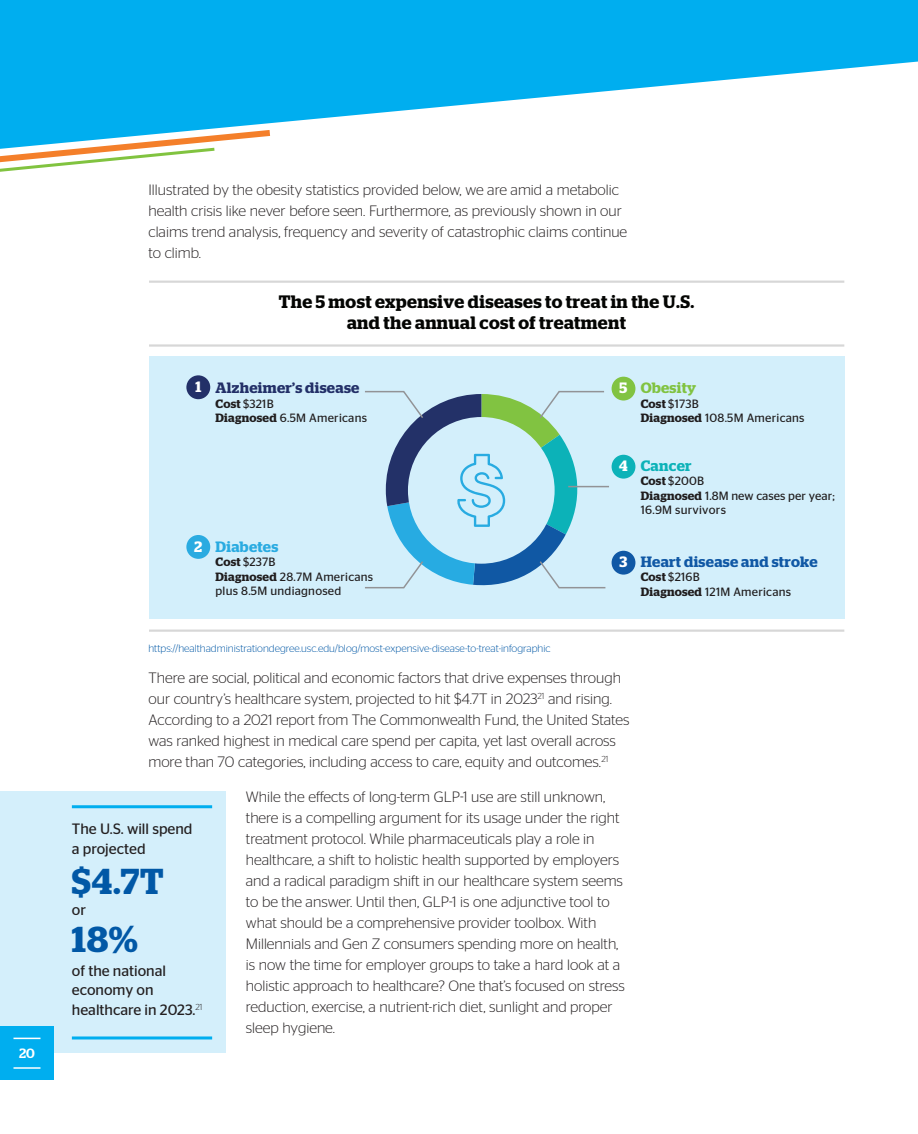
<style>
.page{position:relative;width:918px;height:1134px;background:#fff}
.page>*{position:absolute;margin:0;border:0;box-sizing:border-box;transform-origin:0 0}
.t1{font:600 36px "Stag";color:#0158a6}
.t2{font:600 18px/21px "Stag";letter-spacing:.02em;color:#040503;text-align:center}
.t3{font:300 15px/21px "Stag Sans";color:#231f20}
.t4{font:15px/19.5px "Stag Sans";color:#231f20}
.t5{font:600 15px "Stag";letter-spacing:.02em;color:#1058a5}
.t6{font:600 15px "Stag";letter-spacing:.02em;color:#233068}
.t7{font:600 15px "Stag";letter-spacing:.02em;color:#2aabe1}
.t8{font:600 15px "Stag";letter-spacing:.02em;color:#81c341}
.t9{font:600 15px "Stag";letter-spacing:.02em;color:#0cb2b8}
.t10{font:600 15px "Stag";color:#fff}
.t11{font:500 13.5px "Stag";color:#fff}
.t12{font:12px/14.4px "Stag Sans";letter-spacing:.02em;color:#201d1e}
.t13{font:300 10.5px "Stag Sans";color:#0158a6}
.s1{font-family:"Stag";font-weight:600}
</style>
<div class="page">
<svg style="left:0;top:0;width:918px;height:126px;fill:#00aeef"></svg>
<svg style="left:0;top:126px;width:271px;height:46px"></svg>
<div style="left:149px;top:356px;width:696px;height:263px;background:#d3effb"></div>
<hr style="left:149px;top:344px;width:695px;height:3px;background:#d7d7d7">
<hr style="left:149px;top:630px;width:695px;height:2px;background:#d7d7d7">
<hr style="left:149px;top:281px;width:695px;height:2px;background:#d7d7d7">
<hr style="left:568px;top:486px;width:41px;height:1px;background:#929396">
<svg style="left:365px;top:390px;width:242px;height:199px"></svg>
<div style="left:186px;top:375px;width:24px;height:24px;background:#233068;border-radius:50%"></div>
<div style="left:186px;top:535px;width:24px;height:24px;background:#2aabe1;border-radius:50%"></div>
<div style="left:612px;top:551px;width:23px;height:24px;background:#1058a5;border-radius:50%"></div>
<div style="left:612px;top:455px;width:23px;height:24px;background:#0cb2b8;border-radius:50%"></div>
<div style="left:612px;top:377px;width:23px;height:24px;background:#81c341;border-radius:50%"></div>
<div style="left:0;top:791px;width:226px;height:262px;background:#d4effb"></div>
<hr style="left:72px;top:805px;width:140px;height:3px;background:#00aeef">
<hr style="left:72px;top:1036px;width:140px;height:3px;background:#00aeef">
<div style="left:0;top:1026px;width:54px;height:54px;background:#00aeef"></div>
<svg style="left:14px;top:1038px;width:26px;height:1px"></svg>
<hr style="left:14px;top:1067px;width:26px;height:2px;background:#fff">
<p class="t11" style="left:19px;top:1046px;width:17px">20</p>
<p class="t3" style="left:148px;top:179px;width:480px">Illustrated by the obesity statistics provided below, we are amid a metabolic health crisis like never before seen. Furthermore, as previously shown in our claims trend analysis, frequency and severity of catastrophic claims continue to climb.</p>
<p class="t2" style="left:279px;top:291px;width:417px">The 5 most expensive diseases to treat in the U.S. and the annual cost of treatment</p>
<p class="t10" style="left:195px;top:378px;width:7px">1</p>
<p class="t6" style="left:216px;top:379px;width:145px">Alzheimer’s disease</p>
<p class="t12" style="left:216px;top:396px;width:153px"><span class="s1">Cost</span> $321B<br><span class="s1">Diagnosed</span> 6.5M Americans</p>
<p class="t10" style="left:194px;top:538px;width:10px">2</p>
<p class="t7" style="left:216px;top:538px;width:64px">Diabetes</p>
<p class="t12" style="left:216px;top:555px;width:159px"><span class="s1">Cost</span> $237B<br><span class="s1">Diagnosed</span> 28.7M Americans plus 8.5M undiagnosed</p>
<p class="t10" style="left:620px;top:379px;width:9px">5</p>
<p class="t10" style="left:619px;top:457px;width:10px">4</p>
<p class="t8" style="left:641px;top:379px;width:57px">Obesity</p>
<p class="t12" style="left:641px;top:396px;width:165px"><span class="s1">Cost</span> $173B<br><span class="s1">Diagnosed</span> 108.5M Americans</p>
<p class="t9" style="left:641px;top:457px;width:52px">Cancer</p>
<p class="t12" style="left:641px;top:474px;width:195px"><span class="s1">Cost</span> $200B<br><span class="s1">Diagnosed</span> 1.8M new cases per year;<br>16.9M survivors</p>
<p class="t10" style="left:620px;top:553px;width:9px">3</p>
<p class="t5" style="left:641px;top:553px;width:178px">Heart disease and stroke</p>
<p class="t12" style="left:641px;top:570px;width:152px"><span class="s1">Cost</span> $216B<br><span class="s1">Diagnosed</span> 121M Americans</p>
<p class="t13" style="left:148px;top:643px;width:404px">https://healthadministrationdegree.usc.edu/blog/most-expensive-disease-to-treat-infographic</p>
<p class="t3" style="left:148px;top:667px;width:483px">There are social, political and economic factors that drive expenses through our country’s healthcare system, projected to hit $4.7T in 2023<sup>21</sup> and rising.<br>According to a 2021 report from The Commonwealth Fund, the United States was ranked highest in medical care spend per capita, yet last overall across more than 70 categories, including access to care, equity and outcomes.<sup>21</sup></p>
<p class="t3" style="left:246px;top:786px;width:380px">While the effects of long-term GLP-1 use are still unknown, there is a compelling argument for its usage under the right treatment protocol. While pharmaceuticals play a role in healthcare, a shift to holistic health supported by employers and a radical paradigm shift in our healthcare system seems to be the answer. Until then, GLP-1 is one adjunctive tool to what should be a comprehensive provider toolbox. With Millennials and Gen Z consumers spending more on health, is now the time for employer groups to take a hard look at a holistic approach to healthcare? One that’s focused on stress reduction, exercise, a nutrient-rich diet, sunlight and proper sleep hygiene.</p>
<p class="t4" style="left:72px;top:819px;width:122px">The U.S. will spend a projected</p>
<h1 class="t1" style="left:72px;top:860px;width:93px">$4.7T</h1>
<p class="t4" style="left:72px;top:900px;width:16px">or</p>
<h1 class="t1" style="left:72px;top:918px;width:67px">18%</h1>
<p class="t4" style="left:72px;top:961px;width:132px">of the national economy on healthcare in 2023.<sup>21</sup></p>
</div>
